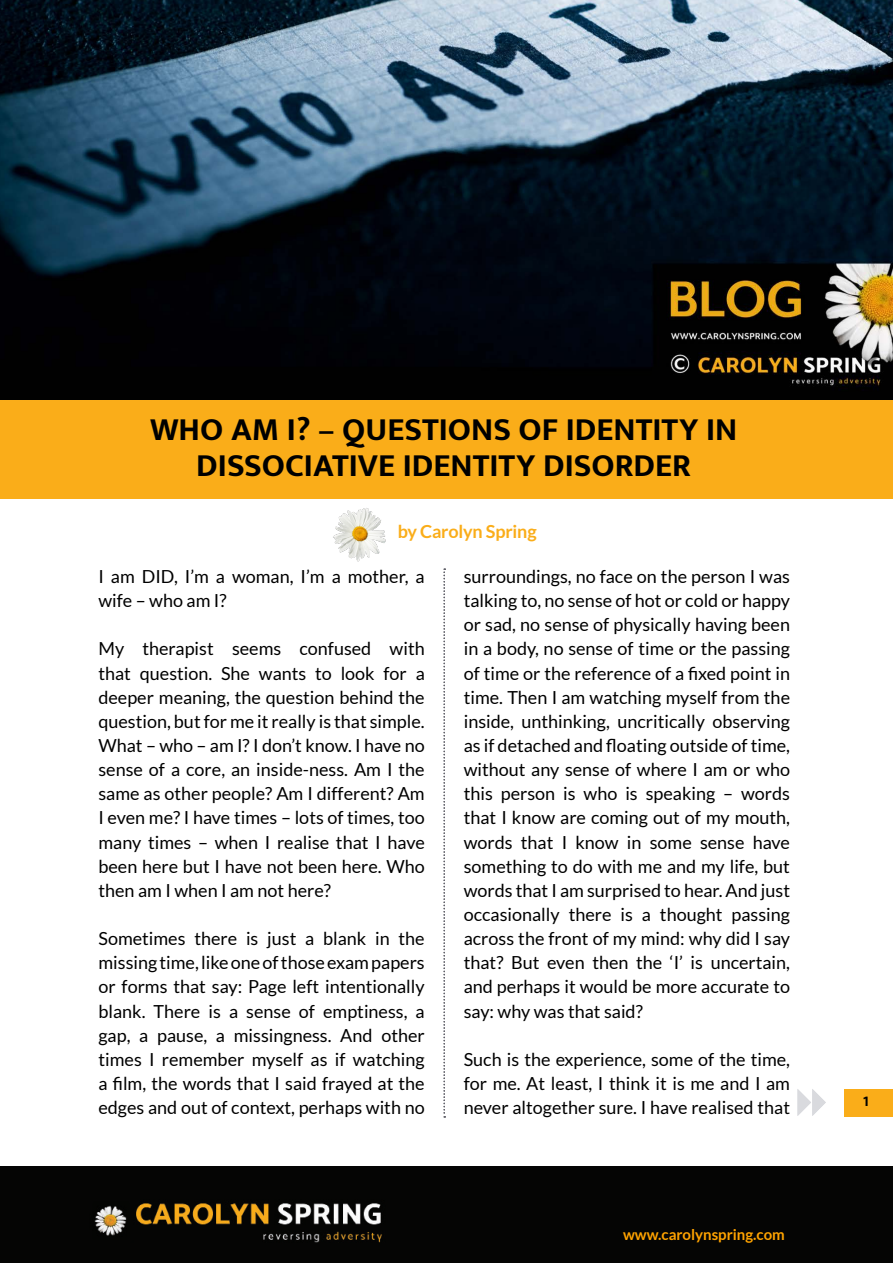
<style>
.page{position:relative;width:893px;height:1263px;background:#fff}
.page>*{position:absolute;margin:0;border:0;box-sizing:border-box;transform-origin:0 0}
.Heading{font:700 33px/36px "Mukta";color:#000;text-align:center}
.Body{font:18px/24.2px "Lato";color:#000;text-align:justify}
.Author{font:700 18px "Lato";letter-spacing:-.01em;color:#faad19}
.t1{font:700 15px "Lato";color:#ffa300}
.t2{font:700 15px "Mukta";color:#000}
</style>
<div class="page">
<div style="left:0;top:1166px;width:893px;height:97px;background:#050504"></div>
<div style="left:844px;top:1089px;width:49px;height:27px;background:#faad19"></div>
<svg style="left:443px;top:568px;width:2px;height:549px"></svg>
<svg style="left:797px;top:1089px;width:29px;height:27px"></svg>
<div style="left:0;top:398px;width:893px;height:101px;background:#faad19"></div>
<img style="left:333px;top:508px;width:53px;height:54px">
<img style="left:94px;top:1203px;width:288px;height:40px">
<img style="left:0;top:0;width:893px;height:399px">
<p class="Heading" style="left:150px;top:411px;width:589px">WHO AM I? – QUESTIONS OF IDENTITY IN<br>DISSOCIATIVE IDENTITY DISORDER</p>
<p class="Author" style="left:398px;top:521px;width:140px">by Carolyn Spring</p>
<p class="Body" style="left:98px;top:564px;width:328px">I am DID, I’m a woman, I’m a mother, a wife – who am I?</p>
<p class="Body" style="left:98px;top:637px;width:328px">My therapist seems confused with that question. She wants to look for a deeper meaning, the question behind the question, but for me it really is that simple.<br>What – who – am I? I don’t know. I have no sense of a core, an inside-ness. Am I the same as other people? Am I different? Am I even me? I have times – lots of times, too many times – when I realise that I have been here but I have not been here. Who then am I when I am not here?</p>
<p class="Body" style="left:98px;top:926px;width:328px">Sometimes there is just a blank in the missing time, like one of those exam papers or forms that say: Page left intentionally blank. There is a sense of emptiness, a gap, a pause, a missingness. And other times I remember myself as if watching a film, the words that I said frayed at the edges and out of context, perhaps with no</p>
<p class="Body" style="left:464px;top:564px;width:328px">surroundings, no face on the person I was talking to, no sense of hot or cold or happy or sad, no sense of physically having been in a body, no sense of time or the passing of time or the reference of a fixed point in time. Then I am watching myself from the inside, unthinking, uncritically observing as if detached and floating outside of time, without any sense of where I am or who this person is who is speaking – words that I know are coming out of my mouth, words that I know in some sense have something to do with me and my life, but words that I am surprised to hear. And just occasionally there is a thought passing across the front of my mind: why did I say that? But even then the ‘I’ is uncertain, and perhaps it would be more accurate to say: why was that said?</p>
<p class="Body" style="left:464px;top:1047px;width:328px">Such is the experience, some of the time, for me. At least, I think it is me and I am never altogether sure. I have realised that</p>
<p class="t1" style="left:623px;top:1226px;width:163px">www.carolynspring.com</p>
<p class="t2" style="left:863px;top:1092px;width:8px">1</p>
</div>
